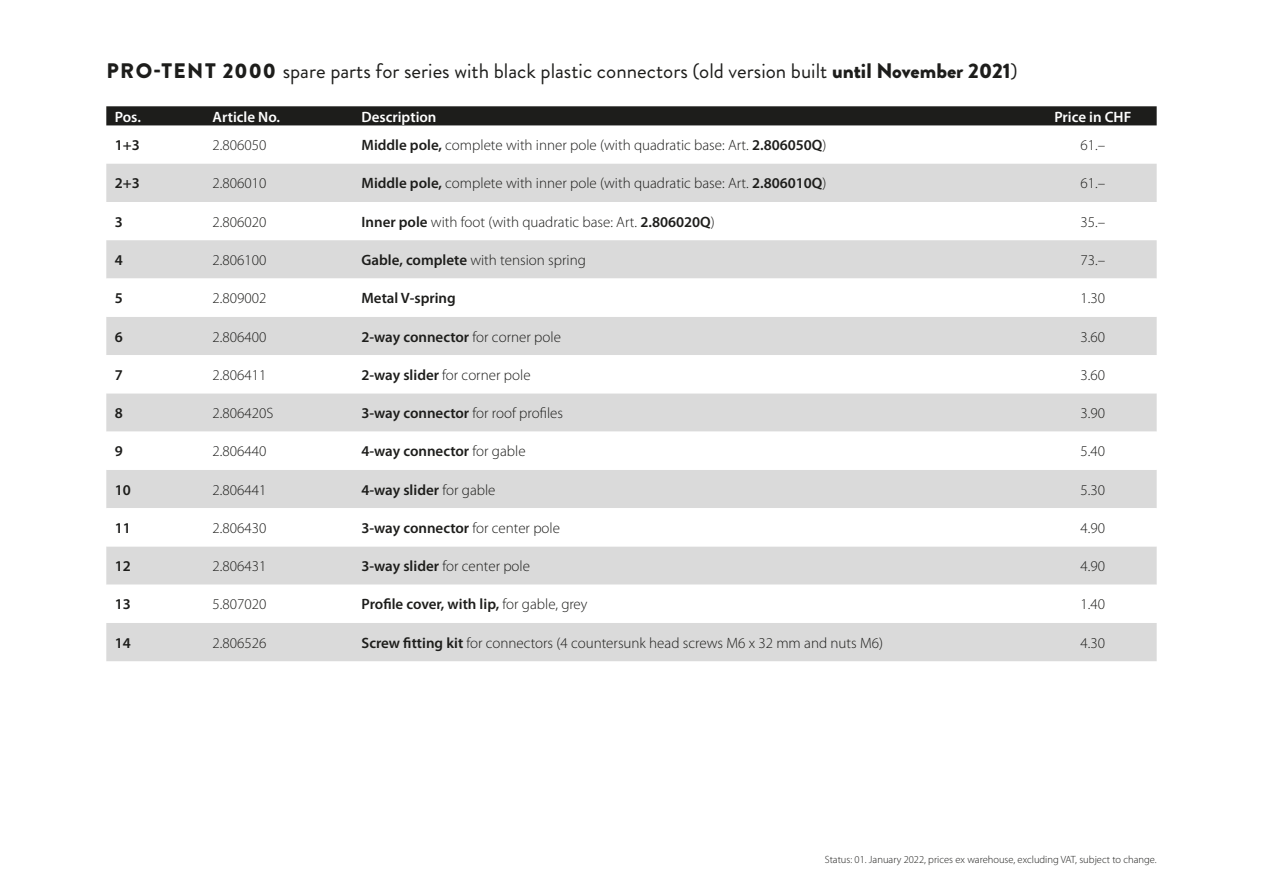
<style>
.page{position:relative;width:1263px;height:893px;background:#fff}
.page>*{position:absolute;margin:0;border:0;box-sizing:border-box;transform-origin:0 0}
.t1{font:21px "Brandon Grotesque";color:#1d1d1b}
.t2{font:300 15px "Myriad Pro";color:#1d1d1b}
.t3{font:600 15px "Myriad Pro";color:#1d1d1b}
.t4{font:600 15px "Myriad Pro";color:#fff}
.t5{font:300 10.5px "Myriad Pro";color:#1d1d1b}
.s1{font-weight:900}
.s2{font-weight:600}
.s3{font-weight:300}
</style>
<div class="page">
<div style="left:106px;top:106px;width:1051px;height:19px;background:#1d1d1b"></div>
<svg style="left:106px;top:164px;width:1051px;height:497px;fill:#dadada"></svg>
<svg style="left:106px;top:279px;width:1051px;height:344px"></svg>
<p class="t1" style="left:106px;top:57px;width:913px"><span class="s1">PRO-TENT 2000</span> spare parts for series with black plastic connectors (old version built <span class="s1">until November 2021</span>)</p>
<p class="t4" style="left:115px;top:107px;width:28px">Pos.</p>
<p class="t4" style="left:213px;top:107px;width:69px">Article No.</p>
<p class="t4" style="left:361px;top:107px;width:77px">Description</p>
<p class="t4" style="left:1054px;top:107px;width:78px">Price in CHF</p>
<p class="t3" style="left:115px;top:136px;width:27px">1+3</p>
<p class="t2" style="left:213px;top:136px;width:55px">2.806050</p>
<p class="t2" style="left:361px;top:136px;width:466px"><span class="s2">Middle pole,</span> complete with inner pole (with quadratic base: Art. <span class="s2">2.806050Q</span>)</p>
<p class="t2" style="left:1080px;top:136px;width:26px">61.–</p>
<p class="t3" style="left:115px;top:174px;width:27px">2+3</p>
<p class="t2" style="left:213px;top:174px;width:55px">2.806010</p>
<p class="t2" style="left:361px;top:174px;width:466px"><span class="s2">Middle pole,</span> complete with inner pole (with quadratic base: Art. <span class="s2">2.806010Q</span>)</p>
<p class="t2" style="left:1080px;top:174px;width:26px">61.–</p>
<p class="t3" style="left:115px;top:212px;width:10px">3</p>
<p class="t2" style="left:213px;top:213px;width:55px">2.806020</p>
<p class="t2" style="left:361px;top:213px;width:355px"><span class="s2">Inner pole</span> with foot (with quadratic base: Art. <span class="s2">2.806020Q</span>)</p>
<p class="t2" style="left:1080px;top:213px;width:26px">35.–</p>
<p class="t3" style="left:115px;top:250px;width:10px">4</p>
<p class="t2" style="left:213px;top:251px;width:55px">2.806100</p>
<p class="t2" style="left:361px;top:251px;width:226px"><span class="s2">Gable, complete</span> with tension spring</p>
<p class="t2" style="left:1080px;top:251px;width:26px">73.–</p>
<p class="t3" style="left:115px;top:289px;width:10px">5</p>
<p class="t2" style="left:213px;top:289px;width:55px">2.809002</p>
<p class="t3" style="left:361px;top:289px;width:96px">Metal V-spring</p>
<p class="t2" style="left:1080px;top:289px;width:26px">1.30</p>
<p class="t3" style="left:115px;top:327px;width:10px">6</p>
<p class="t2" style="left:213px;top:328px;width:55px">2.806400</p>
<p class="t3" style="left:361px;top:327px;width:201px">2-way connector <span class="s3">for corner pole</span></p>
<p class="t2" style="left:1080px;top:328px;width:26px">3.60</p>
<p class="t3" style="left:115px;top:365px;width:10px">7</p>
<p class="t2" style="left:213px;top:366px;width:55px">2.806411</p>
<p class="t2" style="left:361px;top:366px;width:171px"><span class="s2">2-way slider</span> for corner pole</p>
<p class="t2" style="left:1080px;top:366px;width:26px">3.60</p>
<p class="t3" style="left:115px;top:403px;width:10px">8</p>
<p class="t2" style="left:213px;top:404px;width:62px">2.806420S</p>
<p class="t2" style="left:361px;top:404px;width:203px"><span class="s2">3-way connector</span> for roof profiles</p>
<p class="t2" style="left:1080px;top:404px;width:26px">3.90</p>
<p class="t3" style="left:115px;top:442px;width:10px">9</p>
<p class="t2" style="left:213px;top:442px;width:55px">2.806440</p>
<p class="t3" style="left:361px;top:442px;width:166px">4-way connector <span class="s3">for gable</span></p>
<p class="t2" style="left:1080px;top:442px;width:26px">5.40</p>
<p class="t3" style="left:115px;top:480px;width:18px">10</p>
<p class="t2" style="left:213px;top:481px;width:55px">2.806441</p>
<p class="t3" style="left:361px;top:480px;width:136px">4-way slider <span class="s3">for gable</span></p>
<p class="t2" style="left:1080px;top:481px;width:26px">5.30</p>
<p class="t3" style="left:115px;top:518px;width:18px">11</p>
<p class="t2" style="left:213px;top:519px;width:55px">2.806430</p>
<p class="t3" style="left:361px;top:518px;width:200px">3-way connector <span class="s3">for center pole</span></p>
<p class="t2" style="left:1080px;top:519px;width:26px">4.90</p>
<p class="t3" style="left:115px;top:557px;width:18px">12</p>
<p class="t2" style="left:213px;top:557px;width:55px">2.806431</p>
<p class="t2" style="left:361px;top:557px;width:170px"><span class="s2">3-way slider</span> for center pole</p>
<p class="t2" style="left:1080px;top:557px;width:26px">4.90</p>
<p class="t3" style="left:115px;top:595px;width:18px">13</p>
<p class="t2" style="left:213px;top:595px;width:55px">5.807020</p>
<p class="t3" style="left:361px;top:595px;width:228px">Profile cover, with lip, <span class="s3">for gable, grey</span></p>
<p class="t2" style="left:1080px;top:595px;width:26px">1.40</p>
<p class="t3" style="left:115px;top:633px;width:18px">14</p>
<p class="t2" style="left:213px;top:634px;width:55px">2.806526</p>
<p class="t2" style="left:361px;top:634px;width:523px"><span class="s2">Screw fitting kit</span> for connectors (4 countersunk head screws M6 x 32 mm and nuts M6)</p>
<p class="t2" style="left:1080px;top:634px;width:26px">4.30</p>
<p class="t5" style="left:825px;top:853px;width:333px">Status: 01. January 2022, prices ex warehouse, excluding VAT, subject to change.</p>
</div>
